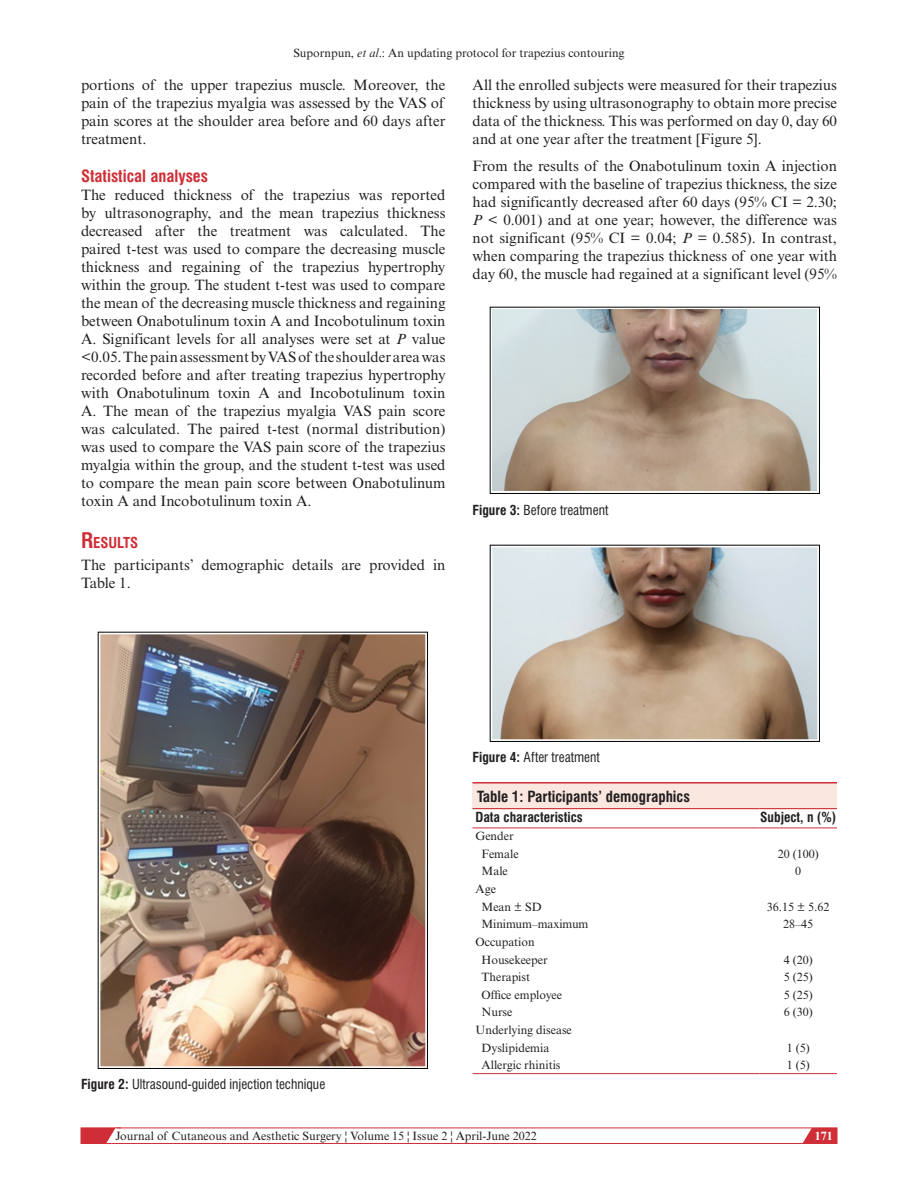
<style>
.page{position:relative;width:918px;height:1188px;background:#fff}
.page>*{position:absolute;margin:0;border:0;box-sizing:border-box;transform-origin:0 0}
.t1{font:700 condensed 16.5px "Swiss 721 BT";color:#d02e37}
.t2{font:15px/18px "Times New Roman MT Std";color:#231f20;text-align:justify}
.t3{font:700 condensed 15px "Swiss 721 BT";color:#231f20}
.t4{font:700 condensed 14.7px "Swiss 721 BT";color:#d02e37}
.t5{font:condensed 13.5px "Swiss 721 BT";color:#231f20}
.t6{font:700 condensed 13.5px "Swiss 721 BT";color:#231f20}
.t7{font:12px/17.5px "Times New Roman MT Std";color:#231f20}
.t8{font:700 12px "Times New Roman MT Std";color:#fff}
.s1{font-style:italic}
.s2{font-size:21px}
.s3{font-weight:700}
</style>
<div class="page">
<svg style="left:798px;top:1127px;width:39px;height:15px"></svg>
<div style="left:81px;top:1128px;width:756px;height:16px;border:1px solid #d02e37"></div>
<svg style="left:81px;top:1127px;width:40px;height:17px"></svg>
<img style="left:98px;top:631px;width:330px;height:438px">
<img style="left:489px;top:306px;width:331px;height:188px">
<img style="left:489px;top:544px;width:331px;height:198px">
<div style="left:472px;top:783px;width:365px;height:26px;background:#f9e7e0"></div>
<hr style="left:472px;top:782px;width:365px;height:2px;background:#d02e37">
<hr style="left:472px;top:808px;width:287px;height:1px;background:#d02e37">
<hr style="left:472px;top:828px;width:287px;height:1px;background:#d02e37">
<hr style="left:759px;top:808px;width:78px;height:1px;background:#d02e37">
<hr style="left:759px;top:828px;width:78px;height:1px;background:#d02e37">
<hr style="left:472px;top:1073px;width:287px;height:1px;background:#d02e37">
<hr style="left:759px;top:1073px;width:78px;height:1px;background:#d02e37">
<p class="t7" style="left:293px;top:44px;width:333px">Supornpun, <span class="s1">et al</span>.: An updating protocol for trapezius contouring</p>
<p class="t2" style="left:81px;top:76px;width:366px">portions of the upper trapezius muscle. Moreover, the pain of the trapezius myalgia was assessed by the VAS of pain scores at the shoulder area before and 60 days after treatment.</p>
<p class="t1" style="left:81px;top:166px;width:129px">Statistical analyses</p>
<p class="t2" style="left:81px;top:186px;width:366px">The reduced thickness of the trapezius was reported by ultrasonography, and the mean trapezius thickness decreased after the treatment was calculated. The paired t-test was used to compare the decreasing muscle thickness and regaining of the trapezius hypertrophy within the group. The student t-test was used to compare the mean of the decreasing muscle thickness and regaining between Onabotulinum toxin A and Incobotulinum toxin A. Significant levels for all analyses were set at <span class="s1">P</span> value &lt;0.05. The pain assessment by VAS of the shoulder area was recorded before and after treating trapezius hypertrophy with Onabotulinum toxin A and Incobotulinum toxin A. The mean of the trapezius myalgia VAS pain score was calculated. The paired t-test (normal distribution) was used to compare the VAS pain score of the trapezius myalgia within the group, and the student t-test was used to compare the mean pain score between Onabotulinum toxin A and Incobotulinum toxin A.</p>
<p class="t4" style="left:81px;top:534px;width:59px"><span class="s2">R</span>ESULTS</p>
<p class="t2" style="left:81px;top:555px;width:366px">The participants’ demographic details are provided in<br>Table 1.</p>
<p class="t2" style="left:472px;top:76px;width:366px">All the enrolled subjects were measured for their trapezius thickness by using ultrasonography to obtain more precise data of the thickness. This was performed on day 0, day 60 and at one year after the treatment [Figure 5].</p>
<p class="t2" style="left:472px;top:156px;width:366px">From the results of the Onabotulinum toxin A injection compared with the baseline of trapezius thickness, the size had significantly decreased after 60 days (95% CI = 2.30; <span class="s1">P</span> &lt; 0.001) and at one year; however, the difference was not significant (95% CI = 0.04; <span class="s1">P</span> = 0.585). In contrast, when comparing the trapezius thickness of one year with day 60, the muscle had regained at a significant level (95%</p>
<p class="t5" style="left:472px;top:501px;width:137px"><span class="s3">Figure 3:</span> Before treatment</p>
<p class="t5" style="left:81px;top:1076px;width:246px"><span class="s3">Figure 2:</span> Ultrasound-guided injection technique</p>
<p class="t5" style="left:472px;top:749px;width:129px"><span class="s3">Figure 4:</span> After treatment</p>
<p class="t3" style="left:477px;top:787px;width:214px">Table 1: Participants’ demographics</p>
<p class="t6" style="left:476px;top:809px;width:109px">Data characteristics</p>
<p class="t6" style="left:760px;top:809px;width:78px">Subject, n (%)</p>
<p class="t7" style="left:476px;top:827px;width:45px;text-align:center">Gender<br>Female</p>
<p class="t7" style="left:778px;top:845px;width:42px">20 (100)</p>
<p class="t7" style="left:482px;top:863px;width:28px">Male</p>
<p class="t7" style="left:795px;top:863px;width:7px">0</p>
<p class="t7" style="left:482px;top:880px;width:62px;text-indent:-6px">Age<br>Mean ± SD</p>
<p class="t7" style="left:767px;top:898px;width:64px">36.15 ± 5.62</p>
<p class="t7" style="left:481px;top:915px;width:109px">Minimum–maximum</p>
<p class="t7" style="left:783px;top:915px;width:31px">28–45</p>
<p class="t7" style="left:482px;top:933px;width:68px;text-indent:-6px">Occupation<br>Housekeeper</p>
<p class="t7" style="left:784px;top:951px;width:30px">4 (20)</p>
<p class="t7" style="left:482px;top:968px;width:50px">Therapist</p>
<p class="t7" style="left:784px;top:968px;width:30px">5 (25)</p>
<p class="t7" style="left:482px;top:986px;width:82px">Office employee</p>
<p class="t7" style="left:784px;top:986px;width:30px">5 (25)</p>
<p class="t7" style="left:482px;top:1003px;width:32px">Nurse</p>
<p class="t7" style="left:784px;top:1003px;width:30px">6 (30)</p>
<p class="t7" style="left:482px;top:1021px;width:92px;text-indent:-6px">Underlying disease<br>Dyslipidemia</p>
<p class="t7" style="left:787px;top:1039px;width:24px">1 (5)</p>
<p class="t7" style="left:482px;top:1056px;width:81px">Allergic rhinitis</p>
<p class="t7" style="left:787px;top:1056px;width:24px">1 (5)</p>
<p class="t7" style="left:116px;top:1127px;width:423px">Journal of Cutaneous and Aesthetic Surgery ¦ Volume 15 ¦ Issue 2 ¦ April-June 2022</p>
<p class="t8" style="left:815px;top:1128px;width:19px">171</p>
</div>
